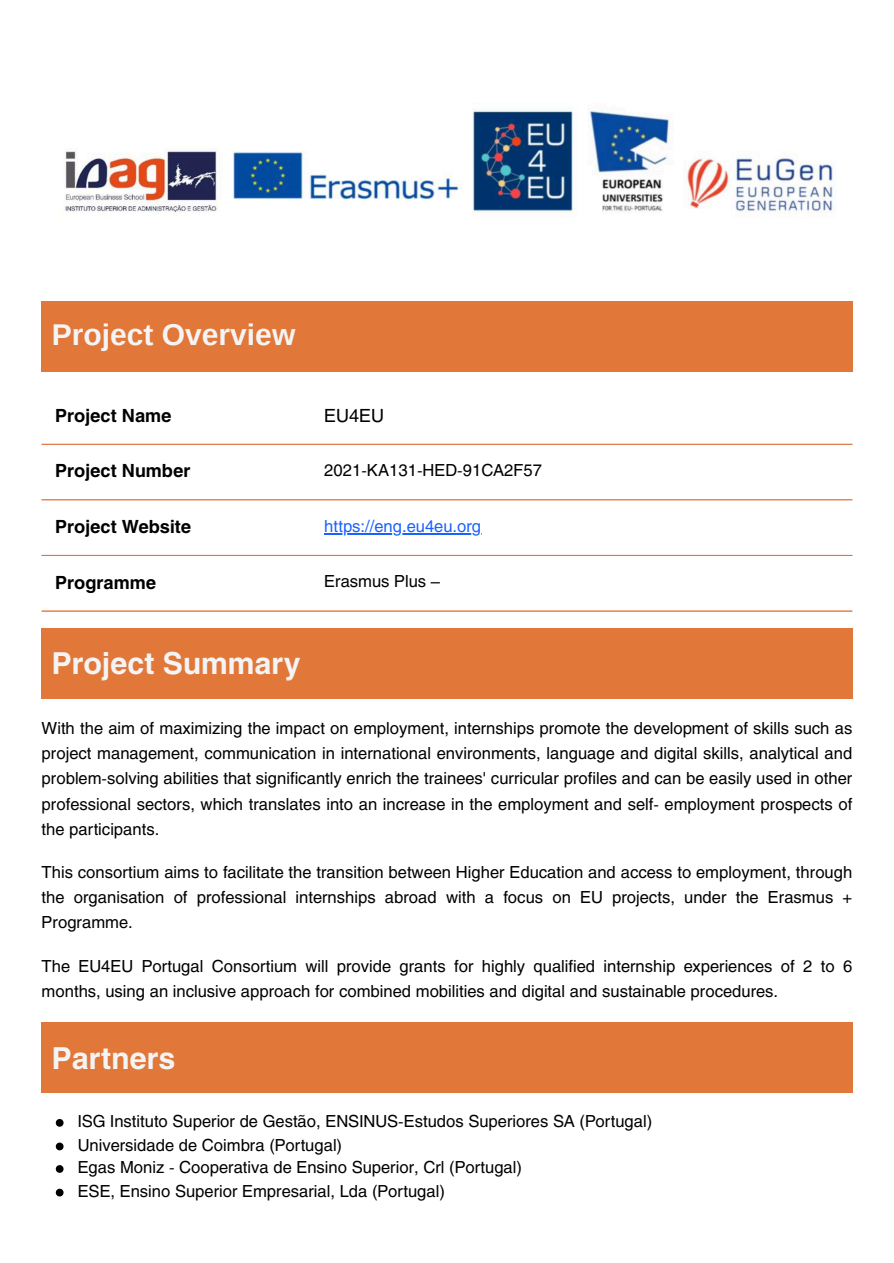
<style>
.page{position:relative;width:894px;height:1263px;background:#fff}
.page>*{position:absolute;margin:0;border:0;box-sizing:border-box;transform-origin:0 0}
.t1{font:700 30px "Helios";color:#f4f4f4}
.t2{font:700 30px "Arimo";color:#f4f4f4}
.t3{font:700 18px "Helios";color:#000}
.t4{font:18px "Helios";color:#000}
.t5{font:16.5px/25.3px "Helios";color:#000;text-align:justify}
.t6{font:16.5px "Helios";color:#1a62ff}
</style>
<div class="page">
<img style="left:65px;top:108px;width:771px;height:110px">
<div style="left:42px;top:302px;width:810px;height:69px;background:#e17739"></div>
<hr style="left:324px;top:533px;width:157px;height:1px;background:#1a62ff">
<hr style="left:42px;top:444px;width:810px;height:1px;background:#e17739">
<hr style="left:42px;top:499px;width:810px;height:1px;background:#e17739">
<hr style="left:42px;top:555px;width:810px;height:1px;background:#e17739">
<hr style="left:42px;top:610px;width:810px;height:2px;background:#e17739">
<div style="left:42px;top:629px;width:810px;height:70px;background:#e17739"></div>
<div style="left:42px;top:1023px;width:810px;height:69px;background:#e17739"></div>
<svg style="left:56px;top:1119px;width:7px;height:8px"></svg>
<svg style="left:56px;top:1143px;width:7px;height:7px"></svg>
<svg style="left:56px;top:1165px;width:7px;height:8px"></svg>
<svg style="left:56px;top:1189px;width:7px;height:7px"></svg>
<p class="t2" style="left:52px;top:318px;width:245px">Project Overview</p>
<p class="t3" style="left:55px;top:404px;width:118px">Project Name</p>
<p class="t4" style="left:324px;top:404px;width:61px">EU4EU</p>
<p class="t3" style="left:55px;top:460px;width:137px">Project Number</p>
<p class="t5" style="left:324px;top:457px;width:219px">2021-KA131-HED-91CA2F57</p>
<p class="t3" style="left:55px;top:515px;width:138px">Project Website</p>
<p class="t6" style="left:324px;top:516px;width:158px">https://eng.eu4eu.org</p>
<p class="t3" style="left:55px;top:571px;width:102px">Programme</p>
<p class="t5" style="left:324px;top:568px;width:117px">Erasmus Plus –</p>
<p class="t1" style="left:52px;top:644px;width:250px">Project Summary</p>
<p class="t5" style="left:42px;top:714px;width:812px">With the aim of maximizing the impact on employment, internships promote the development of skills such as project management, communication in international environments, language and digital skills, analytical and problem-solving abilities that significantly enrich the trainees' curricular profiles and can be easily used in other professional sectors, which translates into an increase in the employment and self- employment prospects of the participants.</p>
<p class="t5" style="left:42px;top:858px;width:812px">This consortium aims to facilitate the transition between Higher Education and access to employment, through the organisation of professional internships abroad with a focus on EU projects, under the Erasmus + Programme.</p>
<p class="t5" style="left:42px;top:953px;width:811px;line-height:24.8px">The EU4EU Portugal Consortium will provide grants for highly qualified internship experiences of 2 to 6 months, using an inclusive approach for combined mobilities and digital and sustainable procedures.</p>
<p class="t1" style="left:52px;top:1039px;width:125px">Partners</p>
<p class="t5" style="left:78px;top:1108px;width:576px">ISG Instituto Superior de Gestão, ENSINUS-Estudos Superiores SA (Portugal)</p>
<p class="t5" style="left:78px;top:1132px;width:266px">Universidade de Coimbra (Portugal)</p>
<p class="t5" style="left:78px;top:1154px;width:445px">Egas Moniz - Cooperativa de Ensino Superior, Crl (Portugal)</p>
<p class="t5" style="left:78px;top:1178px;width:368px">ESE, Ensino Superior Empresarial, Lda (Portugal)</p>
</div>
